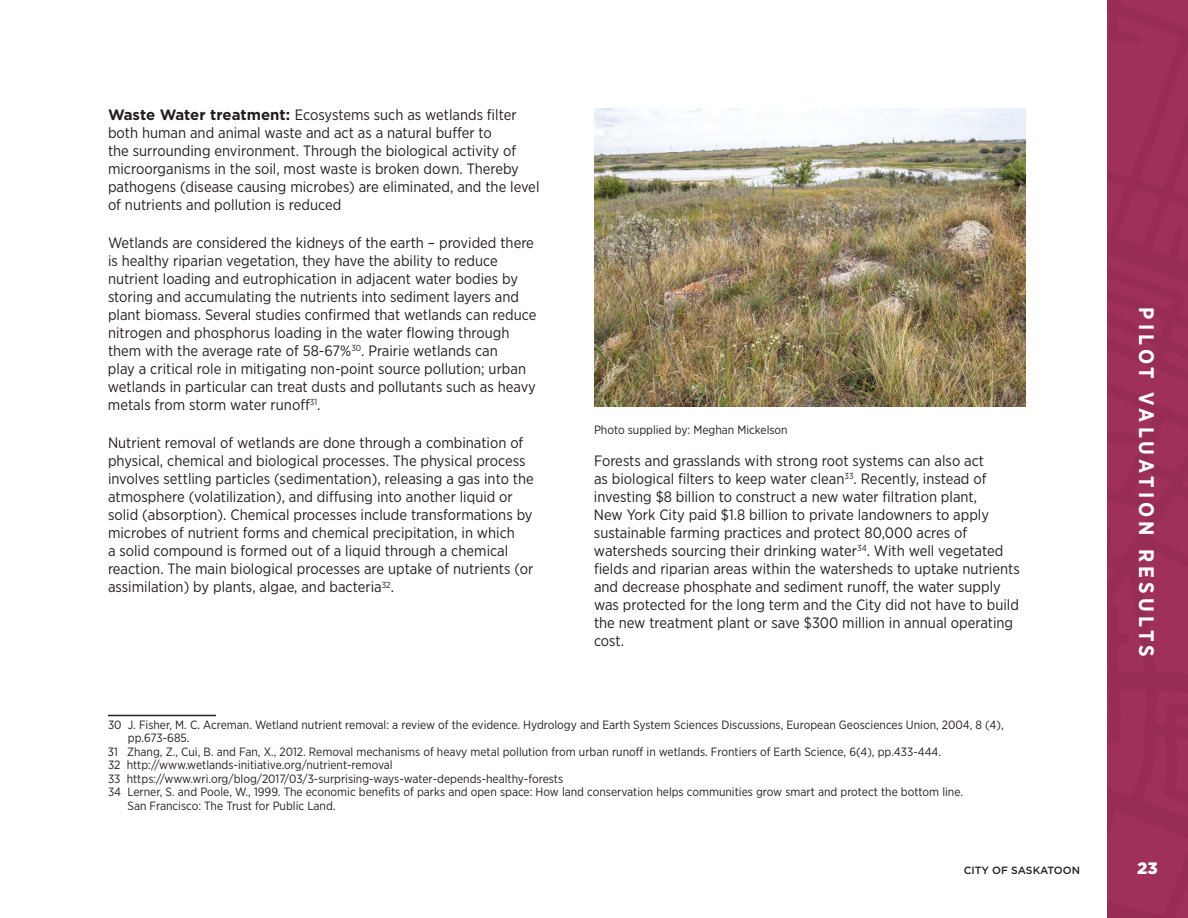
<style>
.page{position:relative;width:1188px;height:918px;background:#fff}
.page>*{position:absolute;margin:0;border:0;box-sizing:border-box;transform-origin:0 0}
.t1{font:700 21px "Gotham Narrow";letter-spacing:.2em;color:#fff}
.t2{font:900 16.5px "Gotham";color:#fff}
.t3{font:15px/18px "Gotham Narrow";color:#231f20}
.t4{font:12px/13.5px "Gotham Narrow";color:#231f20}
.t5{font:12px/13.5px "Gotham Narrow";color:#222}
.t6{font:500 10.5px "Gotham";color:#231f20}
.s1{font-family:"Gotham";font-weight:700}
.s2{color:#231f20}
</style>
<div class="page">
<div style="left:1107px;top:0;width:81px;height:918px;background:#9e3059"></div>
<hr style="left:108px;top:715px;width:108px;height:1px;background:#231f20">
<img style="left:594px;top:108px;width:432px;height:298px">
<p class="t3" style="left:108px;top:105px;width:433px"><span class="s1">Waste Water treatment:</span> Ecosystems such as wetlands filter both human and animal waste and act as a natural buffer to<br>the surrounding environment. Through the biological activity of microorganisms in the soil, most waste is broken down. Thereby pathogens (disease causing microbes) are eliminated, and the level of nutrients and pollution is reduced</p>
<p class="t3" style="left:108px;top:234px;width:430px">Wetlands are considered the kidneys of the earth – provided there is healthy riparian vegetation, they have the ability to reduce nutrient loading and eutrophication in adjacent water bodies by storing and accumulating the nutrients into sediment layers and plant biomass. Several studies confirmed that wetlands can reduce nitrogen and phosphorus loading in the water flowing through them with the average rate of 58-67%<sup>30</sup>. Prairie wetlands can<br>play a critical role in mitigating non-point source pollution; urban wetlands in particular can treat dusts and pollutants such as heavy metals from storm water runoff<sup>31</sup>.</p>
<p class="t3" style="left:108px;top:434px;width:427px">Nutrient removal of wetlands are done through a combination of physical, chemical and biological processes. The physical process involves settling particles (sedimentation), releasing a gas into the atmosphere (volatilization), and diffusing into another liquid or solid (absorption). Chemical processes include transformations by microbes of nutrient forms and chemical precipitation, in which<br>a solid compound is formed out of a liquid through a chemical reaction. The main biological processes are uptake of nutrients (or assimilation) by plants, algae, and bacteria<sup>32</sup>.</p>
<p class="t4" style="left:594px;top:423px;width:195px">Photo supplied by: Meghan Mickelson</p>
<p class="t3" style="left:594px;top:451px;width:427px">Forests and grasslands with strong root systems can also act<br>as biological filters to keep water clean<sup>33</sup>. Recently, instead of investing $8 billion to construct a new water filtration plant,<br>New York City paid $1.8 billion to private landowners to apply sustainable farming practices and protect 80,000 acres of watersheds sourcing their drinking water<sup>34</sup>. With well vegetated fields and riparian areas within the watersheds to uptake nutrients and decrease phosphate and sediment runoff, the water supply was protected for the long term and the City did not have to build the new treatment plant or save $300 million in annual operating cost.</p>
<p class="t4" style="left:128px;top:718px;width:877px;text-indent:-20px">30 J. Fisher, M. C. Acreman. Wetland nutrient removal: a review of the evidence. Hydrology and Earth System Sciences Discussions, European Geosciences Union, 2004, 8 (4), pp.673-685.</p>
<p class="t5" style="left:108px;top:745px;width:835px"><span class="s2">31</span> Zhang, Z., Cui, B. and Fan, X., 2012. Removal mechanisms of heavy metal pollution from urban runoff in wetlands. Frontiers of Earth Science, 6(4), pp.433-444.</p>
<p class="t4" style="left:108px;top:758px;width:286px">32 http://www.wetlands-initiative.org/nutrient-removal</p>
<p class="t4" style="left:108px;top:772px;width:457px">33 https://www.wri.org/blog/2017/03/3-surprising-ways-water-depends-healthy-forests</p>
<p class="t5" style="left:127px;top:785px;width:837px;text-indent:-19px"><span class="s2">34</span> Lerner, S. and Poole, W., 1999. The economic benefits of parks and open space: How land conservation helps communities grow smart and protect the bottom line.<br>San Francisco: The Trust for Public Land.</p>
<p class="t1" style="left:1160px;top:307px;width:351px;rotate:90deg">PILOT VALUATION RESULTS</p>
<p class="t6" style="left:964px;top:864px;width:118px">CITY OF SASKATOON</p>
<p class="t2" style="left:1137px;top:857px;width:22px">23</p>
</div>
